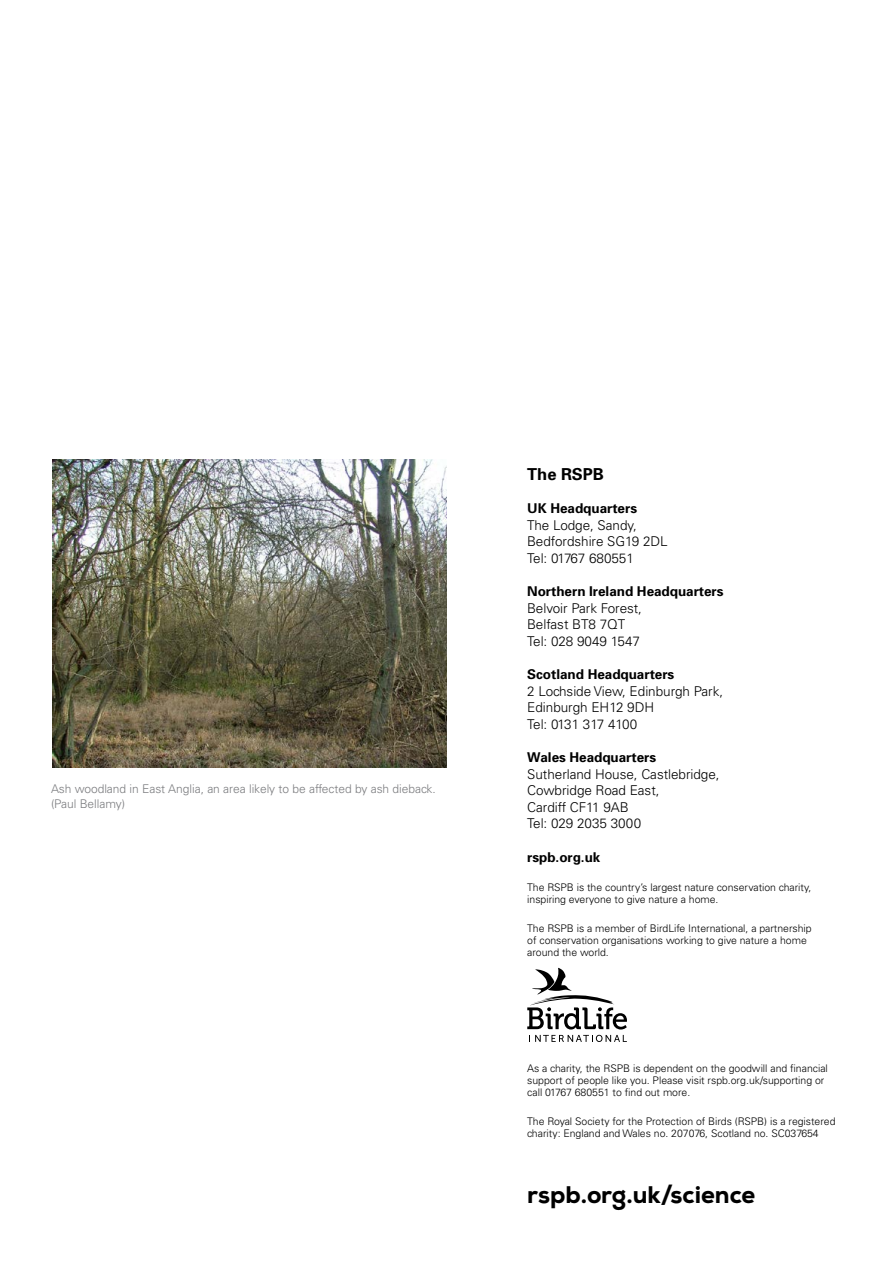
<style>
.page{position:relative;width:893px;height:1263px;background:#fff}
.page>*{position:absolute;margin:0;border:0;box-sizing:border-box;transform-origin:0 0}
.t1{font:800 24px "Nexa";color:#000}
.t2{font:700 16.5px "Univers";letter-spacing:-.005em;color:#000}
.t3{font:300 13.5px/16.5px "Univers";letter-spacing:-.005em;color:#000}
.t4{font:700 13.5px "Univers";letter-spacing:-.005em;color:#000}
.t5{font:300 12px/15px "Univers";letter-spacing:-.005em;color:#7b7c7f}
.t6{font:300 10.5px/12px "Univers";letter-spacing:-.005em;color:#000}
</style>
<div class="page">
<svg style="left:529px;top:1035px;width:98px;height:7px"></svg>
<svg style="left:527px;top:968px;width:100px;height:61px"></svg>
<img style="left:53px;top:460px;width:393px;height:307px">
<p class="t5" style="left:51px;top:781px;width:386px">Ash woodland in East Anglia, an area likely to be affected by ash dieback. (Paul Bellamy)</p>
<h2 class="t2" style="left:527px;top:463px;width:78px">The RSPB</h2>
<p class="t4" style="left:527px;top:500px;width:111px">UK Headquarters</p>
<p class="t3" style="left:527px;top:516px;width:142px">The Lodge, Sandy,<br>Bedfordshire SG19 2DL<br>Tel: 01767 680551</p>
<p class="t4" style="left:527px;top:583px;width:198px">Northern Ireland Headquarters</p>
<p class="t3" style="left:527px;top:599px;width:116px">Belvoir Park Forest,<br>Belfast BT8 7QT<br>Tel: 028 9049 1547</p>
<p class="t4" style="left:527px;top:666px;width:149px">Scotland Headquarters</p>
<p class="t3" style="left:527px;top:682px;width:197px">2 Lochside View, Edinburgh Park,<br>Edinburgh EH12 9DH<br>Tel: 0131 317 4100</p>
<p class="t4" style="left:527px;top:749px;width:130px">Wales Headquarters</p>
<p class="t3" style="left:527px;top:765px;width:194px">Sutherland House, Castlebridge,<br>Cowbridge Road East,<br>Cardiff CF11 9AB<br>Tel: 029 2035 3000</p>
<p class="t4" style="left:527px;top:848px;width:75px">rspb.org.uk</p>
<p class="t6" style="left:527px;top:881px;width:286px">The RSPB is the country’s largest nature conservation charity, inspiring everyone to give nature a home.</p>
<p class="t6" style="left:527px;top:922px;width:286px">The RSPB is a member of BirdLife International, a partnership of conservation organisations working to give nature a home around the world.</p>
<p class="t6" style="left:527px;top:1062px;width:302px">As a charity, the RSPB is dependent on the goodwill and financial support of people like you. Please visit rspb.org.uk/supporting or call 01767 680551 to find out more.</p>
<p class="t6" style="left:527px;top:1115px;width:310px">The Royal Society for the Protection of Birds (RSPB) is a registered charity: England and Wales no. 207076, Scotland no. SC037654</p>
<h1 class="t1" style="left:527px;top:1179px;width:230px">rspb.org.uk/science</h1>
</div>
